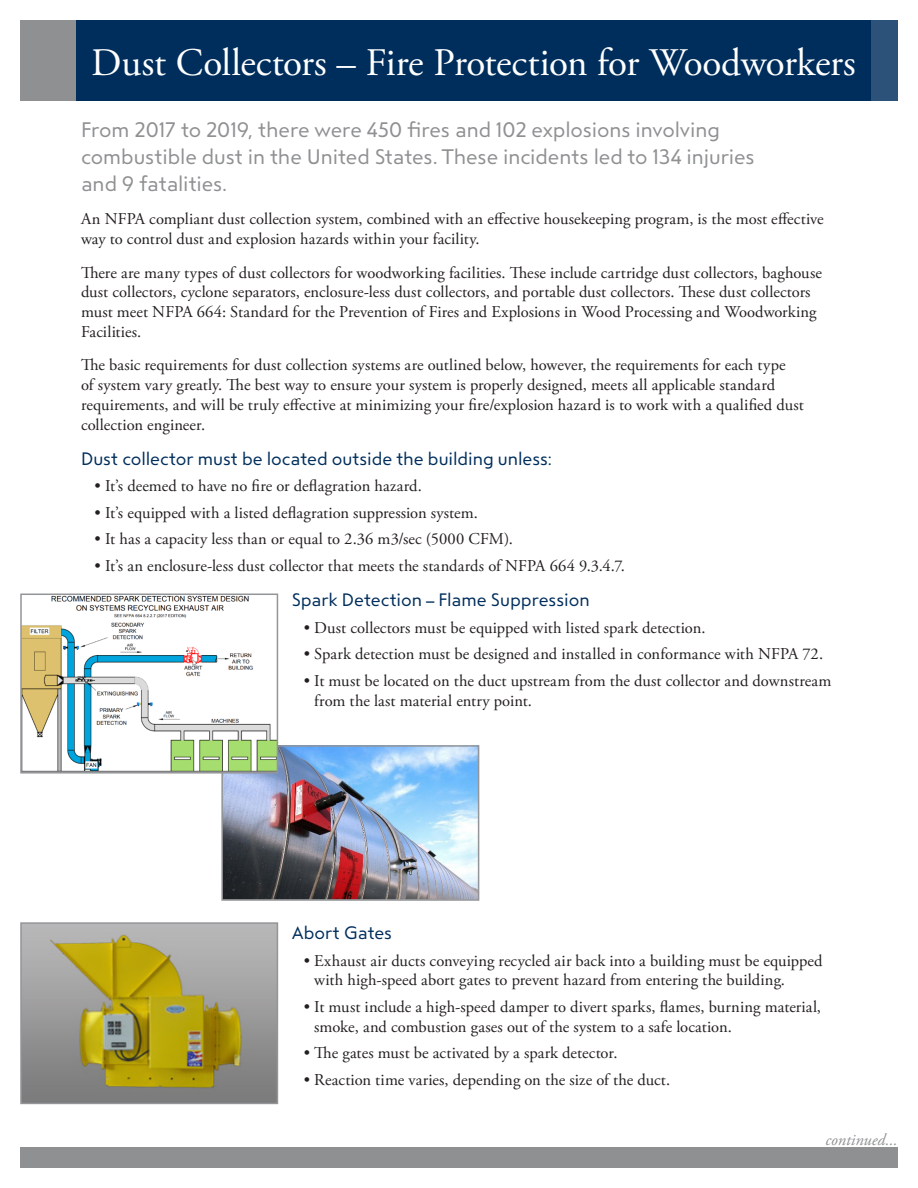
<style>
.page{position:relative;width:918px;height:1188px;background:#fff}
.page>*{position:absolute;margin:0;border:0;box-sizing:border-box;transform-origin:0 0}
.t1{font:39px "Adobe Garamond Pro";letter-spacing:-.01em;color:#fff}
.t2{font:21px/27px "Steagal Re";letter-spacing:-.005em;color:#8e9091}
.t3{font:18px "Steagal Re";color:#002e5c}
.t4{font:16.5px/19.8px "Adobe Garamond Pro";letter-spacing:.005em;color:#231f20}
.t5{font:italic 16.5px "Adobe Garamond Pro";color:#8e9091}
</style>
<div class="page">
<img style="left:224px;top:748px;width:252px;height:150px">
<div style="left:221px;top:745px;width:258px;height:156px;border:2px solid #939598"></div>
<div style="left:76px;top:20px;width:795px;height:81px;background:#002e5c"></div>
<div style="left:871px;top:20px;width:27px;height:81px;background:#2d527a"></div>
<div style="left:20px;top:20px;width:56px;height:81px;background:#8e9091"></div>
<div style="left:20px;top:1148px;width:878px;height:20px;background:#8e9091"></div>
<img style="left:23px;top:597px;width:252px;height:174px">
<div style="left:20px;top:594px;width:258px;height:180px;border:2px solid #939598"></div>
<img style="left:23px;top:925px;width:252px;height:176px">
<div style="left:20px;top:922px;width:258px;height:182px;border:2px solid #939598"></div>
<p class="t1" style="left:91px;top:39px;width:766px">Dust Collectors – Fire Protection for Woodworkers</p>
<p class="t2" style="left:81px;top:117px;width:675px">From 2017 to 2019, there were 450 fires and 102 explosions involving combustible dust in the United States. These incidents led to 134 injuries and 9 fatalities.</p>
<p class="t4" style="left:81px;top:210px;width:744px">An NFPA compliant dust collection system, combined with an effective housekeeping program, is the most effective way to control dust and explosion hazards within your facility.</p>
<p class="t4" style="left:81px;top:263px;width:742px">There are many types of dust collectors for woodworking facilities. These include cartridge dust collectors, baghouse dust collectors, cyclone separators, enclosure-less dust collectors, and portable dust collectors. These dust collectors must meet NFPA 664: Standard for the Prevention of Fires and Explosions in Wood Processing and Woodworking Facilities.</p>
<p class="t4" style="left:81px;top:356px;width:724px">The basic requirements for dust collection systems are outlined below, however, the requirements for each type<br>of system vary greatly. The best way to ensure your system is properly designed, meets all applicable standard requirements, and will be truly effective at minimizing your fire/explosion hazard is to work with a qualified dust collection engineer.</p>
<p class="t3" style="left:81px;top:449px;width:473px">Dust collector must be located outside the building unless:</p>
<p class="t4" style="left:94px;top:477px;width:329px">• It’s deemed to have no fire or deflagration hazard.</p>
<p class="t4" style="left:94px;top:503px;width:385px">• It’s equipped with a listed deflagration suppression system.</p>
<p class="t4" style="left:94px;top:530px;width:420px">• It has a capacity less than or equal to 2.36 m3/sec (5000 CFM).</p>
<p class="t4" style="left:94px;top:556px;width:532px">• It’s an enclosure-less dust collector that meets the standards of NFPA 664 9.3.4.7.</p>
<p class="t3" style="left:292px;top:590px;width:300px">Spark Detection – Flame Suppression</p>
<p class="t4" style="left:304px;top:618px;width:403px">• Dust collectors must be equipped with listed spark detection.</p>
<p class="t4" style="left:304px;top:645px;width:521px">• Spark detection must be designed and installed in conformance with NFPA 72.</p>
<p class="t4" style="left:314px;top:671px;width:519px;text-indent:-11px">• It must be located on the duct upstream from the dust collector and downstream from the last material entry point.</p>
<p class="t3" style="left:292px;top:923px;width:102px">Abort Gates</p>
<p class="t4" style="left:314px;top:951px;width:510px;text-indent:-11px">• Exhaust air ducts conveying recycled air back into a building must be equipped with high-speed abort gates to prevent hazard from entering the building.</p>
<p class="t4" style="left:314px;top:997px;width:508px;text-indent:-11px">• It must include a high-speed damper to divert sparks, flames, burning material, smoke, and combustion gases out of the system to a safe location.</p>
<p class="t4" style="left:304px;top:1044px;width:315px">• The gates must be activated by a spark detector.</p>
<p class="t4" style="left:304px;top:1070px;width:368px">• Reaction time varies, depending on the size of the duct.</p>
<p class="t5" style="left:826px;top:1129px;width:74px">continued...</p>
</div>
